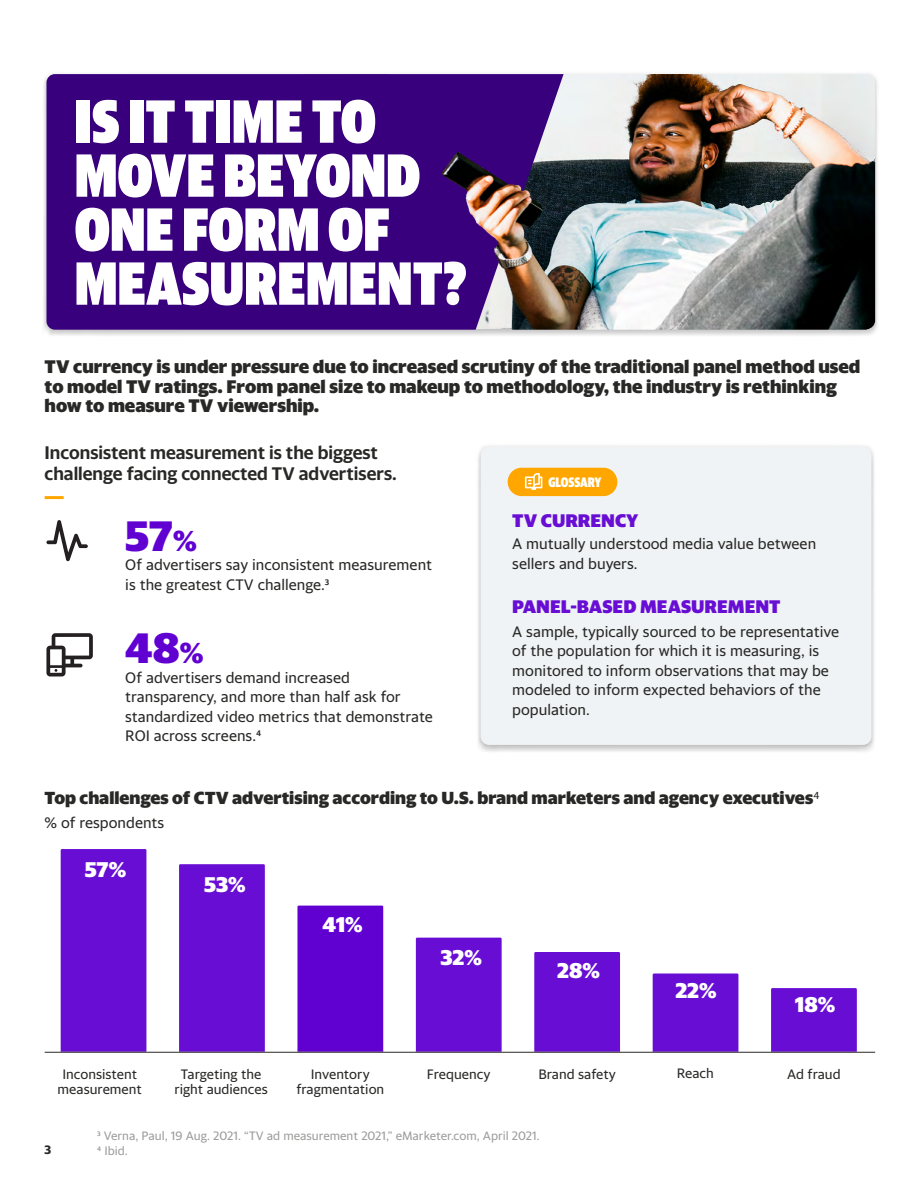
<style>
.page{position:relative;width:918px;height:1188px;background:#fff}
.page>*{position:absolute;margin:0;border:0;box-sizing:border-box;transform-origin:0 0}
.t1{font:900 60px/54px "Yahoo Sans Cond";color:#fff}
.t2{font:800 42px "Yahoo Sans";color:#6001d2}
.t3{font:800 21px "Yahoo Sans";color:#fff}
.t4{font:800 18px/19.5px "Yahoo Sans";color:#282827}
.t5{font:600 18px/21px "Yahoo Sans";color:#282827}
.t6{font:800 18px "Yahoo Sans";color:#680ed4}
.t7{font:800 17.25px "Yahoo Sans";color:#282827}
.t8{font:15px/19.5px "Yahoo Sans";color:#282827}
.t9{font:13.5px/15px "Yahoo Sans";color:#282827;text-align:center}
.t10{font:800 13.5px "Yahoo Sans Cond";letter-spacing:-.005em;color:#fff}
.t11{font:12px/15px "Yahoo Sans";color:#9d9d9c}
.t12{font:700 12px "Yahoo Sans";color:#282827}
.s1{font-size:28.5px}
</style>
<div class="page">
<div style="left:42px;top:74px;width:838px;height:264px;background:#000;opacity:.2"></div>
<div style="left:42px;top:70px;width:837px;height:263px;background:#000;opacity:.1"></div>
<div style="left:46px;top:74px;width:258px;height:256px;background:#39007d"></div>
<img style="left:304px;top:74px;width:569px;height:256px">
<div style="left:476px;top:443px;width:399px;height:306px;background:#000;opacity:.1"></div>
<div style="left:481px;top:447px;width:391px;height:298px;background:#f0f3f5;border-radius:9px"></div>
<div style="left:508px;top:468px;width:109px;height:27px;background:#ffa700;border-radius:13px"></div>
<div style="left:508px;top:468px;width:109px;height:28px;border:2px solid #ffa700;border-radius:13px"></div>
<svg style="left:525px;top:473px;width:17px;height:17px"></svg>
<svg style="left:46px;top:633px;width:47px;height:43px"></svg>
<hr style="left:45px;top:496px;width:19px;height:3px;background:#ffa700">
<div style="left:297px;top:906px;width:86px;height:146px;background:#6001d2"></div>
<div style="left:416px;top:938px;width:86px;height:114px;background:#680ed4"></div>
<div style="left:179px;top:864px;width:86px;height:188px;background:#680ed4"></div>
<div style="left:61px;top:849px;width:85px;height:203px;background:#680ed4"></div>
<div style="left:534px;top:952px;width:86px;height:100px;background:#680ed4"></div>
<div style="left:653px;top:974px;width:85px;height:78px;background:#680ed4"></div>
<div style="left:771px;top:988px;width:86px;height:64px;background:#680ed4"></div>
<hr style="left:45px;top:1052px;width:830px;height:1px;background:#282827">
<svg style="left:46px;top:520px;width:42px;height:41px"></svg>
<h1 class="t1" style="left:75px;top:89px;width:393px">IS IT TIME TO<br>MOVE BEYOND<br>ONE FORM OF<br>MEASUREMENT?</h1>
<p class="t4" style="left:45px;top:356px;width:817px">TV currency is under pressure due to increased scrutiny of the traditional panel method used to model TV ratings. From panel size to makeup to methodology, the industry is rethinking how to measure TV viewership.</p>
<p class="t5" style="left:45px;top:440px;width:354px">Inconsistent measurement is the biggest challenge facing connected TV advertisers.</p>
<h2 class="t2" style="left:125px;top:502px;width:73px">57<span class="s1">%</span></h2>
<p class="t8" style="left:125px;top:554px;width:308px">Of advertisers say inconsistent measurement is the greatest CTV challenge.3</p>
<h2 class="t2" style="left:125px;top:615px;width:80px">48<span class="s1">%</span></h2>
<p class="t8" style="left:125px;top:666px;width:309px">Of advertisers demand increased transparency, and more than half ask for standardized video metrics that demonstrate ROI across screens.4</p>
<p class="t10" style="left:548px;top:471px;width:55px">GLOSSARY</p>
<p class="t6" style="left:512px;top:507px;width:128px">TV CURRENCY</p>
<p class="t8" style="left:512px;top:533px;width:305px">A mutually understood media value between sellers and buyers.</p>
<p class="t6" style="left:512px;top:593px;width:270px">PANEL-BASED MEASUREMENT</p>
<p class="t8" style="left:512px;top:620px;width:329px">A sample, typically sourced to be representative of the population for which it is measuring, is monitored to inform observations that may be modeled to inform expected behaviors of the population.</p>
<p class="t7" style="left:45px;top:784px;width:776px">Top challenges of CTV advertising according to U.S. brand marketers and agency executives<sup>4</sup></p>
<p class="t8" style="left:45px;top:811px;width:121px">% of respondents</p>
<h3 class="t3" style="left:85px;top:852px;width:43px">57%</h3>
<h3 class="t3" style="left:204px;top:867px;width:43px">53%</h3>
<h3 class="t3" style="left:322px;top:908px;width:42px">41%</h3>
<h3 class="t3" style="left:440px;top:940px;width:43px">32%</h3>
<h3 class="t3" style="left:557px;top:953px;width:44px">28%</h3>
<h3 class="t3" style="left:675px;top:973px;width:43px">22%</h3>
<h3 class="t3" style="left:795px;top:988px;width:42px">18%</h3>
<p class="t9" style="left:58px;top:1065px;width:86px">Inconsistent measurement</p>
<p class="t9" style="left:175px;top:1065px;width:95px">Targeting the right audiences</p>
<p class="t9" style="left:296px;top:1065px;width:89px">Inventory fragmentation</p>
<p class="t9" style="left:427px;top:1065px;width:65px">Frequency</p>
<p class="t9" style="left:538px;top:1065px;width:79px">Brand safety</p>
<p class="t9" style="left:677px;top:1065px;width:39px">Reach</p>
<p class="t9" style="left:787px;top:1065px;width:55px">Ad fraud</p>
<p class="t12" style="left:45px;top:1140px;width:8px">3</p>
<p class="t11" style="left:97px;top:1127px;width:444px">3 Verna, Paul, 19 Aug. 2021. “TV ad measurement 2021,” eMarketer.com, April 2021.<br>4 Ibid.</p>
</div>
